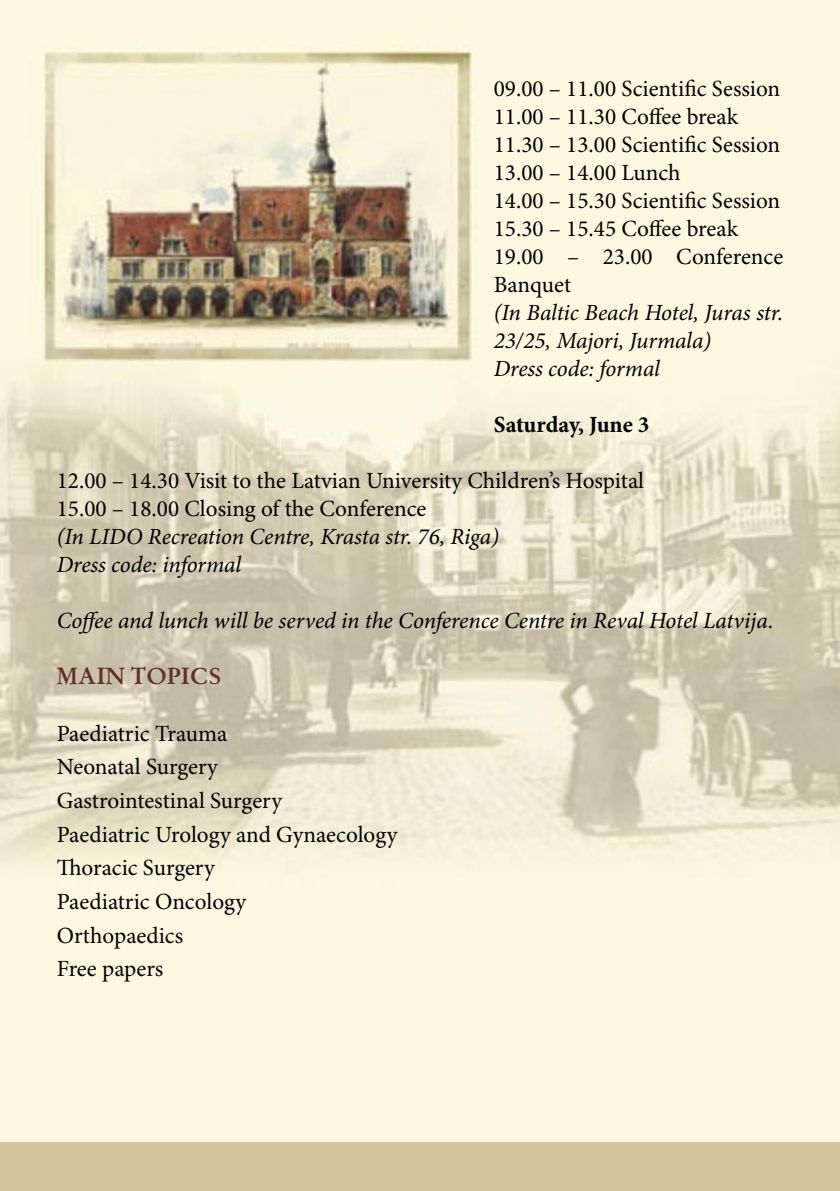
<style>
.page{position:relative;width:840px;height:1191px;background:#fff}
.page>*{position:absolute;margin:0;border:0;box-sizing:border-box;transform-origin:0 0}
.t1{font:23.2px/28px "Minion Pro";color:#000}
.t2{font:italic 23.2px/28px "Minion Pro";letter-spacing:-.01em;color:#000}
.t3{font:700 23.2px "Minion Pro";letter-spacing:-.005em;color:#000}
.t4{font:700 23.2px "Original Garamond TL";color:#633026}
.s1{font-style:normal}
</style>
<div class="page">
<img style="left:0;top:0;width:839px;height:1142px">
<div style="left:0;top:1142px;width:839px;height:49px;background:#d8c39f"></div>
<p class="t1" style="left:493px;top:76px;width:288px">09.00 – 11.00 Scientific Session</p>
<p class="t1" style="left:493px;top:104px;width:246px">11.00 – 11.30 Coffee break</p>
<p class="t1" style="left:493px;top:132px;width:288px">11.30 – 13.00 Scientific Session</p>
<p class="t1" style="left:493px;top:160px;width:188px">13.00 – 14.00 Lunch</p>
<p class="t1" style="left:493px;top:188px;width:288px">14.00 – 15.30 Scientific Session</p>
<p class="t1" style="left:493px;top:216px;width:246px">15.30 – 15.45 Coffee break</p>
<p class="t1" style="left:493px;top:244px;width:291px">19.00 – 23.00 Conference<br>Banquet</p>
<p class="t2" style="left:493px;top:300px;width:291px">(In Baltic Beach Hotel, Juras str.<br>23/25, Majori, Jurmala)</p>
<p class="t2" style="left:493px;top:356px;width:168px">Dress code: formal</p>
<p class="t3" style="left:493px;top:411px;width:157px">Saturday, June 3</p>
<p class="t1" style="left:57px;top:468px;width:588px">12.00 – 14.30 Visit to the Latvian University Children’s Hospital</p>
<p class="t1" style="left:57px;top:496px;width:371px">15.00 – 18.00 Closing of the Conference</p>
<p class="t2" style="left:57px;top:524px;width:443px">(In LIDO Recreation Centre, Krasta str. 76, Riga)</p>
<p class="t2" style="left:57px;top:552px;width:186px">Dress code: informal</p>
<p class="t2" style="left:57px;top:608px;width:717px">Coffee and lunch will be served in the Conference Centre in Reval Hotel Latvija<span class="s1">.</span></p>
<p class="t4" style="left:57px;top:661px;width:166px">MAIN TOPICS</p>
<p class="t1" style="left:57px;top:720px;width:172px">Paediatric Trauma</p>
<p class="t1" style="left:57px;top:753px;width:163px">Neonatal Surgery</p>
<p class="t1" style="left:57px;top:787px;width:227px">Gastrointestinal Surgery</p>
<p class="t1" style="left:57px;top:821px;width:342px">Paediatric Urology and Gynaecology</p>
<p class="t1" style="left:57px;top:854px;width:159px">Thoracic Surgery</p>
<p class="t1" style="left:57px;top:888px;width:191px">Paediatric Oncology</p>
<p class="t1" style="left:57px;top:922px;width:128px">Orthopaedics</p>
<p class="t1" style="left:57px;top:955px;width:108px">Free papers</p>
</div>
